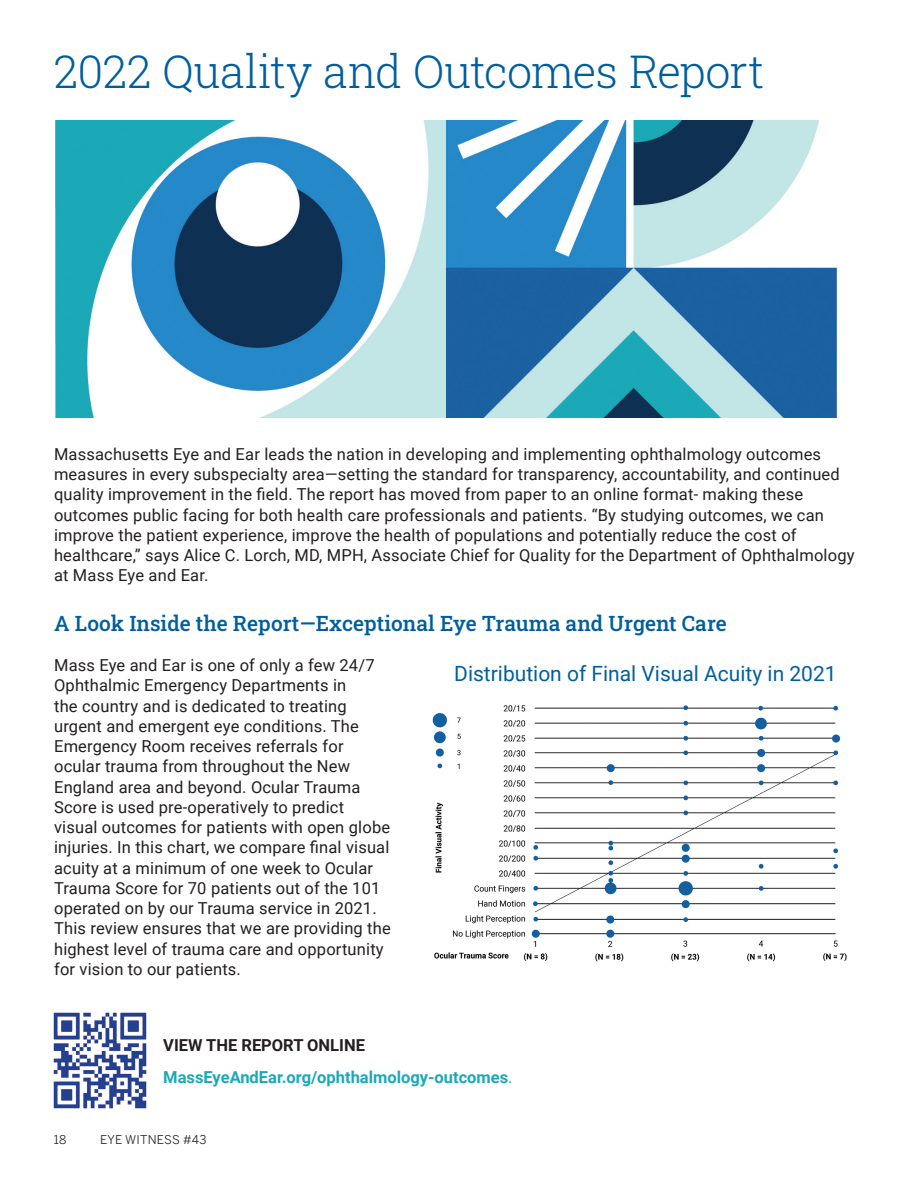
<style>
.page{position:relative;width:918px;height:1188px;background:#fff}
.page>*{position:absolute;margin:0;border:0;box-sizing:border-box;transform-origin:0 0}
.Headline_2_30pt{font:45px "Roboto Slab";letter-spacing:-.015em;color:#005e9e}
.Headline_3_20pt{font:21px "Roboto Slab";color:#005e9e}
.Body_1_16pt{font:21px "Roboto";color:#005e9e}
.Body_2_12pt{font:16.5px/20.2px "Roboto";letter-spacing:.01em;color:#231f20}
.Body_2_12pt-2{font:700 16.5px "Roboto";color:#1ba9b7}
.Body_2_12pt-3{font:700 16.5px "Roboto";color:#231f20}
.t1{font:12px "Benton Sans";letter-spacing:.02em;color:#231f20}
.s1{font-weight:400}
</style>
<div class="page">
<img style="left:55px;top:120px;width:782px;height:297px">
<img style="left:432px;top:705px;width:415px;height:257px">
<img style="left:53px;top:1012px;width:94px;height:97px">
<p class="Headline_2_30pt" style="left:54px;top:40px;width:712px">2022 Quality and Outcomes Report</p>
<p class="Body_2_12pt" style="left:54px;top:443px;width:802px">Massachusetts Eye and Ear leads the nation in developing and implementing ophthalmology outcomes measures in every subspecialty area—setting the standard for transparency, accountability, and continued quality improvement in the field. The report has moved from paper to an online format- making these outcomes public facing for both health care professionals and patients. “By studying outcomes, we can improve the patient experience, improve the health of populations and potentially reduce the cost of healthcare,” says Alice C. Lorch, MD, MPH, Associate Chief for Quality for the Department of Ophthalmology at Mass Eye and Ear.</p>
<p class="Headline_3_20pt" style="left:54px;top:609px;width:674px">A Look Inside the Report—Exceptional Eye Trauma and Urgent Care</p>
<p class="Body_2_12pt" style="left:54px;top:655px;width:338px">Mass Eye and Ear is one of only a few 24/7<br>Ophthalmic Emergency Departments in<br>the country and is dedicated to treating urgent and emergent eye conditions. The Emergency Room receives referrals for ocular trauma from throughout the New England area and beyond. Ocular Trauma Score is used pre-operatively to predict visual outcomes for patients with open globe injuries. In this chart, we compare final visual acuity at a minimum of one week to Ocular Trauma Score for 70 patients out of the 101 operated on by our Trauma service in 2021.<br>This review ensures that we are providing the highest level of trauma care and opportunity for vision to our patients.</p>
<p class="Body_1_16pt" style="left:454px;top:659px;width:384px">Distribution of Final Visual Acuity in 2021</p>
<p class="Body_2_12pt-3" style="left:163px;top:1033px;width:203px">VIEW THE REPORT ONLINE</p>
<p class="Body_2_12pt-2" style="left:163px;top:1065px;width:351px">MassEyeAndEar.org/ophthalmology-outcomes<span class="s1">.</span></p>
<p class="t1" style="left:54px;top:1132px;width:14px">18</p>
<p class="t1" style="left:100px;top:1132px;width:108px">EYE WITNESS #43</p>
</div>
